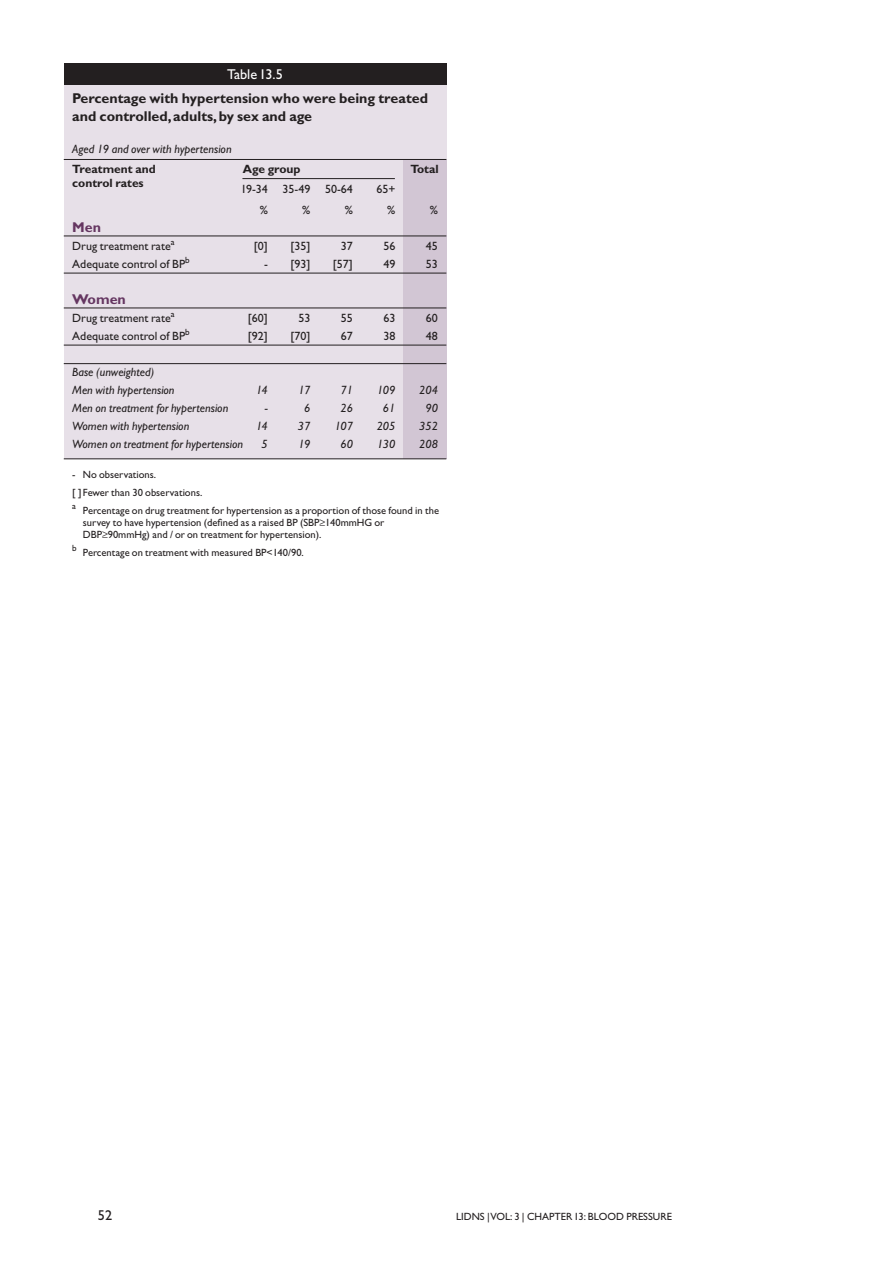
<style>
.page{position:relative;width:893px;height:1263px;background:#fff}
.page>*{position:absolute;margin:0;border:0;box-sizing:border-box;transform-origin:0 0}
.t1{font:700 14.25px/18px "Gill Sans";color:#231f20}
.t2{font:14.25px "Gill Sans";color:#fff}
.t3{font:700 14.25px "Gill Sans";color:#653661}
.t4{font:14.25px "Gill Sans";color:#231f20}
.t5{font:italic 12px/18px "Gill Sans";color:#231f20}
.t6{font:12px "Gill Sans";color:#231f20}
.t7{font:700 12px/13.5px "Gill Sans";color:#231f20}
.t8{font:10.5px/18px "Gill Sans";color:#231f20}
</style>
<div class="page">
<div style="left:64px;top:74px;width:382px;height:385px;background:#e7e0e8"></div>
<div style="left:403px;top:159px;width:43px;height:300px;background:#d2c6d4"></div>
<div style="left:64px;top:64px;width:382px;height:21px;background:#231f20"></div>
<hr style="left:64px;top:236px;width:382px;height:1px;background:#231f20">
<hr style="left:64px;top:273px;width:382px;height:1px;background:#231f20">
<hr style="left:64px;top:308px;width:382px;height:1px;background:#231f20">
<hr style="left:64px;top:345px;width:382px;height:1px;background:#231f20">
<hr style="left:64px;top:363px;width:382px;height:1px;background:#231f20">
<hr style="left:64px;top:459px;width:382px;height:1px;background:#231f20">
<hr style="left:64px;top:159px;width:382px;height:1px;background:#231f20">
<hr style="left:242px;top:178px;width:153px;height:1px;background:#231f20">
<h1 class="t2" style="left:227px;top:69px;width:57px">Table13.5</h1>
<h1 class="t1" style="left:72px;top:91px;width:357px">Percentage with hypertension who were being treated and controlled,adults,by sex and age</h1>
<p class="t5" style="left:72px;top:141px;width:161px">Aged 19 and over with hypertension</p>
<p class="t7" style="left:243px;top:163px;width:59px">Age group</p>
<p class="t7" style="left:410px;top:163px;width:30px">Total</p>
<p class="t6" style="left:241px;top:185px;width:114px">19-34 35-49 50-64</p>
<p class="t6" style="left:376px;top:185px;width:21px">65+</p>
<p class="t6" style="left:260px;top:205px;width:10px">%</p>
<p class="t6" style="left:302px;top:205px;width:10px">%</p>
<p class="t6" style="left:345px;top:205px;width:10px">%</p>
<p class="t6" style="left:387px;top:205px;width:10px">%</p>
<p class="t6" style="left:430px;top:205px;width:10px">%</p>
<h1 class="t3" style="left:72px;top:221px;width:30px">Men</h1>
<p class="t6" style="left:72px;top:241px;width:104px">Drug treatment rate<sup>a</sup></p>
<p class="t6" style="left:254px;top:241px;width:15px">[0]</p>
<p class="t6" style="left:290px;top:241px;width:21px">[35]</p>
<p class="t6" style="left:341px;top:241px;width:13px">37</p>
<p class="t6" style="left:383px;top:241px;width:13px">56</p>
<p class="t6" style="left:426px;top:241px;width:13px">45</p>
<p class="t6" style="left:72px;top:259px;width:119px">Adequate control of BP<sup>b</sup></p>
<p class="t6" style="left:264px;top:259px;width:48px">- [93]</p>
<p class="t6" style="left:333px;top:259px;width:21px">[57]</p>
<p class="t6" style="left:383px;top:259px;width:13px">49</p>
<p class="t6" style="left:426px;top:259px;width:13px">53</p>
<h1 class="t3" style="left:72px;top:293px;width:55px">Women</h1>
<p class="t6" style="left:72px;top:313px;width:104px">Drug treatment rate<sup>a</sup></p>
<p class="t6" style="left:248px;top:313px;width:21px">[60]</p>
<p class="t6" style="left:298px;top:313px;width:13px">53</p>
<p class="t6" style="left:341px;top:313px;width:13px">55</p>
<p class="t6" style="left:383px;top:313px;width:13px">63</p>
<p class="t6" style="left:426px;top:313px;width:13px">60</p>
<p class="t6" style="left:72px;top:331px;width:119px">Adequate control of BP<sup>b</sup></p>
<p class="t6" style="left:248px;top:331px;width:21px">[92]</p>
<p class="t6" style="left:290px;top:331px;width:21px">[70]</p>
<p class="t6" style="left:341px;top:331px;width:13px">67</p>
<p class="t6" style="left:383px;top:331px;width:13px">38</p>
<p class="t6" style="left:426px;top:331px;width:13px">48</p>
<p class="t5" style="left:72px;top:364px;width:104px">Base (unweighted)<br>Men with hypertension</p>
<p class="t7" style="left:72px;top:163px;width:85px">Treatment and control rates</p>
<p class="t5" style="left:256px;top:382px;width:13px">14</p>
<p class="t5" style="left:298px;top:382px;width:14px">17</p>
<p class="t5" style="left:340px;top:382px;width:14px">71</p>
<p class="t5" style="left:377px;top:382px;width:20px">109</p>
<p class="t5" style="left:419px;top:382px;width:20px">204</p>
<p class="t5" style="left:72px;top:400px;width:157px">Men on treatment for hypertension</p>
<p class="t5" style="left:265px;top:400px;width:4px">-</p>
<p class="t5" style="left:304px;top:400px;width:8px">6</p>
<p class="t5" style="left:340px;top:400px;width:14px">26</p>
<p class="t5" style="left:383px;top:400px;width:14px">61</p>
<p class="t5" style="left:425px;top:400px;width:14px">90</p>
<p class="t5" style="left:72px;top:418px;width:119px">Women with hypertension</p>
<p class="t5" style="left:256px;top:418px;width:13px">14</p>
<p class="t5" style="left:298px;top:418px;width:14px">37</p>
<p class="t5" style="left:335px;top:418px;width:20px">107</p>
<p class="t5" style="left:377px;top:418px;width:20px">205</p>
<p class="t5" style="left:419px;top:418px;width:20px">352</p>
<p class="t5" style="left:72px;top:436px;width:172px">Women on treatment for hypertension</p>
<p class="t5" style="left:262px;top:436px;width:8px">5</p>
<p class="t5" style="left:298px;top:436px;width:14px">19</p>
<p class="t5" style="left:340px;top:436px;width:14px">60</p>
<p class="t5" style="left:377px;top:436px;width:20px">130</p>
<p class="t5" style="left:419px;top:436px;width:20px">208</p>
<p class="t8" style="left:72px;top:466px;width:368px">- No observations.<br>[ ] Fewer than 30 observations.<br><sup>a</sup> Percentage on drug treatment for hypertension as a proportion of those found in the</p>
<p class="t8" style="left:83px;top:517px;width:303px;line-height:12px">survey to have hypertension (defined as a raised BP (SBP≥140mmHG or<br>DBP≥90mmHg) and / or on treatment for hypertension).</p>
<p class="t8" style="left:72px;top:544px;width:233px"><sup>b</sup> Percentage on treatment with measured BP&lt;140/90.</p>
<h1 class="t4" style="left:98px;top:1210px;width:16px">52</h1>
<p class="t8" style="left:456px;top:1209px;width:217px">LIDNS |VOL: 3 | CHAPTER13: BLOOD PRESSURE</p>
</div>
